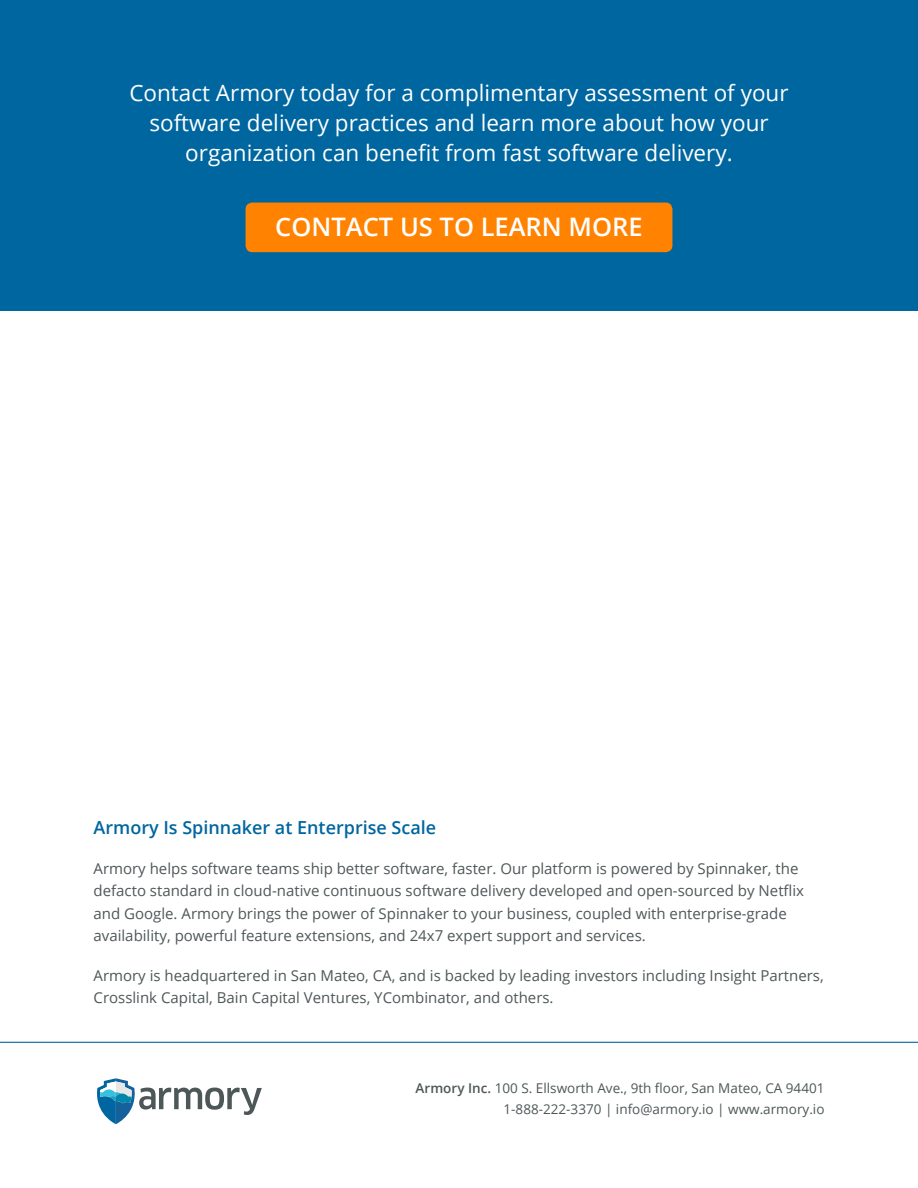
<style>
.page{position:relative;width:918px;height:1188px;background:#fff}
.page>*{position:absolute;margin:0;border:0;box-sizing:border-box;transform-origin:0 0}
.t1{font:600 25.5px "Open Sans";color:#fff}
.t2{font:22.5px/30px "Open Sans";color:#fff;text-align:center}
.t3{font:600 18px "Open Sans";color:#0066a0}
.t4{font:15px/22.5px "Open Sans";color:#4e5758}
.t5{font:13.5px "Open Sans";color:#4e5758}
.s1{font-weight:600}
</style>
<div class="page">
<div style="left:0;top:0;width:918px;height:310px;background:#0066a0"></div>
<hr style="left:0;top:1042px;width:918px;height:1px;background:#0066a0">
<div style="left:246px;top:203px;width:426px;height:49px;background:#ff8200;border-radius:7px"></div>
<svg style="left:97px;top:1078px;width:165px;height:46px"></svg>
<p class="t2" style="left:129px;top:77px;width:661px">Contact Armory today for a complimentary assessment of your software delivery practices and learn more about how your organization can benefit from fast software delivery.</p>
<p class="t1" style="left:275px;top:210px;width:369px">CONTACT US TO LEARN MORE</p>
<p class="t3" style="left:94px;top:816px;width:344px">Armory Is Spinnaker at Enterprise Scale</p>
<p class="t4" style="left:94px;top:857px;width:712px">Armory helps software teams ship better software, faster. Our platform is powered by Spinnaker, the defacto standard in cloud-native continuous software delivery developed and open-sourced by Netflix and Google. Armory brings the power of Spinnaker to your business, coupled with enterprise-grade availability, powerful feature extensions, and 24x7 expert support and services.</p>
<p class="t4" style="left:94px;top:964px;width:732px">Armory is headquartered in San Mateo, CA, and is backed by leading investors including Insight Partners,<br>Crosslink Capital, Bain Capital Ventures, YCombinator, and others.</p>
<p class="t5" style="left:416px;top:1079px;width:410px"><span class="s1">Armory Inc.</span> 100 S. Ellsworth Ave., 9th floor, San Mateo, CA 94401</p>
<p class="t5" style="left:504px;top:1100px;width:322px">1-888-222-3370 | info@armory.io | www.armory.io</p>
</div>
